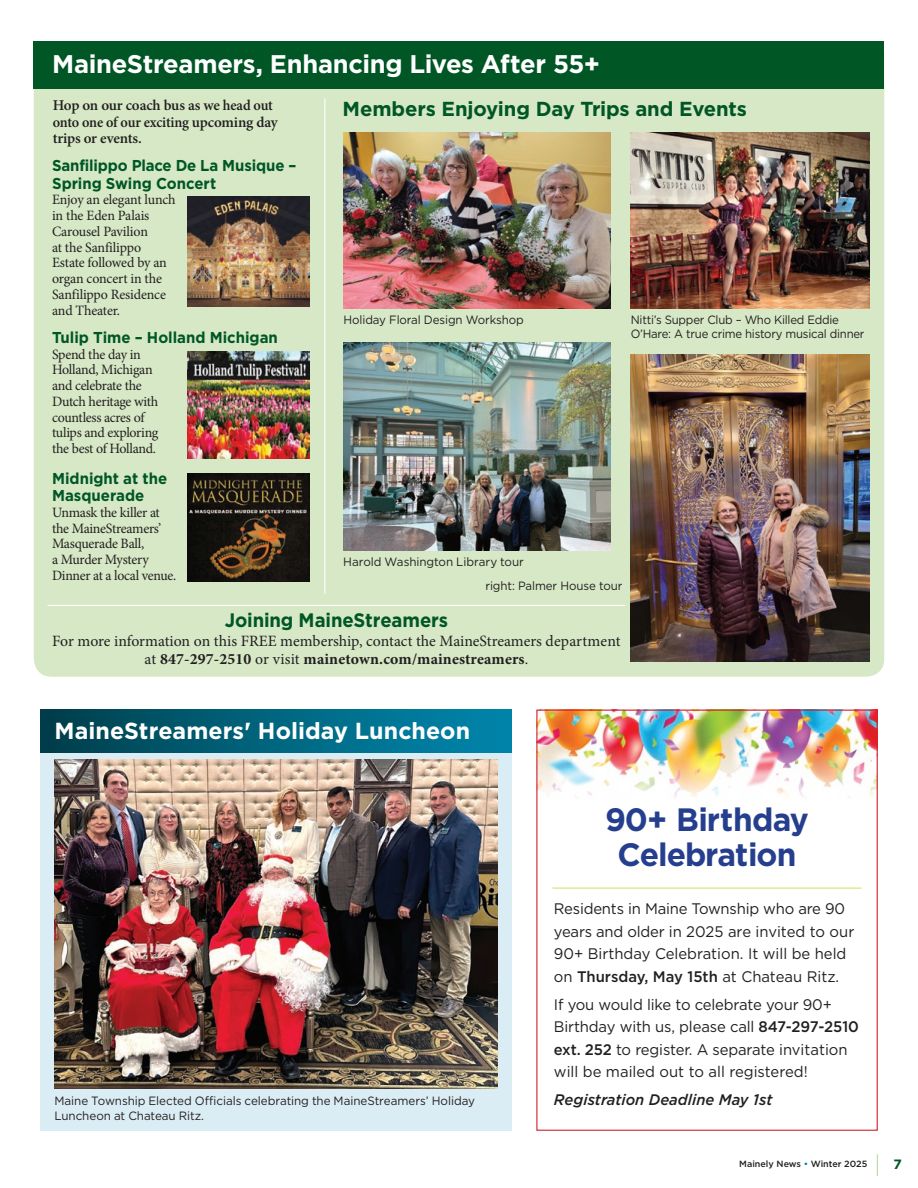
<style>
.page{position:relative;width:918px;height:1188px;background:#fff}
.page>*{position:absolute;margin:0;border:0;box-sizing:border-box;transform-origin:0 0}
.B_head{font:700 32.25px/35.1px "Gotham";letter-spacing:-.03em;color:#253f8e;text-align:center}
.B_head-2{font:700 25.5px "Gotham";letter-spacing:-.015em;color:#fff}
.B_head-3{font:700 23.25px "Gotham";color:#fff}
.B_head_NEW{font:700 20.25px "Gotham";letter-spacing:-.005em;color:#005625}
.C_head{font:700 19.5px "Gotham";letter-spacing:-.005em;color:#005625;scale:.95 1}
.C_head-2{font:15.75px/18px "Minion Pro";color:#231f20;text-align:center}
.B_head_NEW-2{font:700 15.75px/17.2px "Gotham";color:#005625;scale:.95 1}
.NEW_Caption_-_Gotham{font:15.3px/22.5px "Gotham";letter-spacing:-.01em;color:#231f20}
.NEW_Caption_-_Gotham-2{font:italic 500 15.3px "Gotham";color:#231f20}
.body_extra_small_-_H{font:600 15px/16.5px "Minion Pro";letter-spacing:-.015em;color:#231f20}
.body_extra_small_-_H-2{font:14.25px/15.8px "Minion Pro";letter-spacing:-.02em;color:#231f20}
.t1{font:700 13.5px "Gotham";color:#005625}
.NEW_Caption_-_Gotham-3{font:12px/15px "Gotham";letter-spacing:-.01em;color:#231f20}
.NEW_Caption_-_Gotham-4{font:12px/13.5px "Gotham";letter-spacing:-.01em;color:#231f20;scale:.95 1}
.NEW_Caption_-_Gotham-5{font:12px "Gotham";letter-spacing:-.01em;color:#231f20;scale:.96 1}
.t2{font:500 9px "Gotham";color:#231f20}
.s1{font-weight:700}
.s2{font-size:15.3px}
.s3{font-weight:500}
.s4{color:#0083a9}
</style>
<div class="page">
<svg style="left:877px;top:1154px;width:1px;height:22px"></svg>
<img style="left:538px;top:712px;width:338px;height:86px">
<div style="left:536px;top:710px;width:342px;height:421px;border:1px solid #d1232a"></div>
<div style="left:40px;top:746px;width:472px;height:385px;background:#dbedf4"></div>
<div style="left:40px;top:710px;width:472px;height:42px;background:linear-gradient(to right,#00404c,#0088af)"></div>
<div style="left:34px;top:88px;width:850px;height:589px;background:#d6e8c5"></div>
<hr style="left:324px;top:98px;width:1px;height:496px;background:#fff">
<div style="left:34px;top:41px;width:850px;height:47px;background:#005625"></div>
<hr style="left:48px;top:605px;width:577px;height:1px;background:#fff">
<img style="left:343px;top:343px;width:267px;height:208px">
<img style="left:631px;top:133px;width:239px;height:176px">
<img style="left:343px;top:133px;width:267px;height:176px">
<img style="left:631px;top:354px;width:239px;height:307px">
<img style="left:54px;top:759px;width:444px;height:330px">
<img style="left:187px;top:196px;width:123px;height:110px">
<img style="left:187px;top:352px;width:123px;height:107px">
<img style="left:187px;top:473px;width:123px;height:108px">
<hr style="left:552px;top:888px;width:310px;height:1px;background:#cee66e">
<p class="B_head-2" style="left:52px;top:47px;width:550px">MaineStreamers, Enhancing Lives After 55+</p>
<p class="body_extra_small_-_H" style="left:53px;top:97px;width:227px">Hop on our coach bus as we head out onto one of our exciting upcoming day trips or events.</p>
<p class="B_head_NEW-2" style="left:52px;top:157px;width:259px">Sanfilippo Place De La Musique –<br>Spring Swing Concert</p>
<p class="body_extra_small_-_H-2" style="left:52px;top:192px;width:125px">Enjoy an elegant lunch in the Eden Palais<br>Carousel Pavilion<br>at the Sanfilippo<br>Estate followed by an organ concert in the<br>Sanfilippo Residence and Theater.</p>
<p class="B_head_NEW-2" style="left:52px;top:329px;width:239px">Tulip Time – Holland Michigan</p>
<p class="body_extra_small_-_H-2" style="left:52px;top:346px;width:108px">Spend the day in<br>Holland, Michigan and celebrate the<br>Dutch heritage with countless acres of tulips and exploring the best of Holland.</p>
<p class="B_head_NEW-2" style="left:52px;top:470px;width:123px">Midnight at the<br>Masquerade</p>
<p class="body_extra_small_-_H-2" style="left:52px;top:505px;width:126px">Unmask the killer at the MaineStreamers’<br>Masquerade Ball,<br>a Murder Mystery<br>Dinner at a local venue.</p>
<p class="B_head_NEW" style="left:343px;top:95px;width:406px">Members Enjoying Day Trips and Events</p>
<p class="NEW_Caption_-_Gotham-5" style="left:344px;top:312px;width:189px">Holiday Floral Design Workshop</p>
<p class="NEW_Caption_-_Gotham-4" style="left:631px;top:313px;width:248px">Nitti’s Supper Club – Who Killed Eddie<br>O’Hare: A true crime history musical dinner</p>
<p class="NEW_Caption_-_Gotham-3" style="left:343px;top:554px;width:182px">Harold Washington Library tour</p>
<p class="NEW_Caption_-_Gotham-5" style="left:485px;top:578px;width:144px">right: Palmer House tour</p>
<p class="C_head" style="left:225px;top:607px;width:237px">Joining MaineStreamers</p>
<p class="C_head-2" style="left:52px;top:632px;width:570px">For more information on this FREE membership, contact the MaineStreamers department at <span class="s1">847-297-2510</span> or visit <span class="s1">mainetown.com/mainestreamers</span><span class="s2">.</span></p>
<p class="B_head-3" style="left:54px;top:715px;width:417px">MaineStreamers' Holiday Luncheon</p>
<p class="NEW_Caption_-_Gotham-3" style="left:54px;top:1093px;width:422px">Maine Township Elected Officials celebrating the MaineStreamers’ Holiday<br>Luncheon at Chateau Ritz.</p>
<p class="B_head" style="left:605px;top:801px;width:205px">90+ Birthday<br>Celebration</p>
<p class="NEW_Caption_-_Gotham" style="left:554px;top:897px;width:302px">Residents in Maine Township who are 90 years and older in 2025 are invited to our 90+ Birthday Celebration. It will be held on <span class="s3">Thursday, May 15th</span> at Chateau Ritz.</p>
<p class="NEW_Caption_-_Gotham" style="left:554px;top:993px;width:306px">If you would like to celebrate your 90+ Birthday with us, please call <span class="s3">847-297-2510 ext. 252</span> to register. A separate invitation will be mailed out to all registered!</p>
<p class="NEW_Caption_-_Gotham-2" style="left:554px;top:1090px;width:220px">Registration Deadline May 1st</p>
<p class="t2" style="left:739px;top:1158px;width:130px">Mainely News <span class="s4">•</span> Winter 2025</p>
<p class="t1" style="left:894px;top:1155px;width:10px">7</p>
</div>
